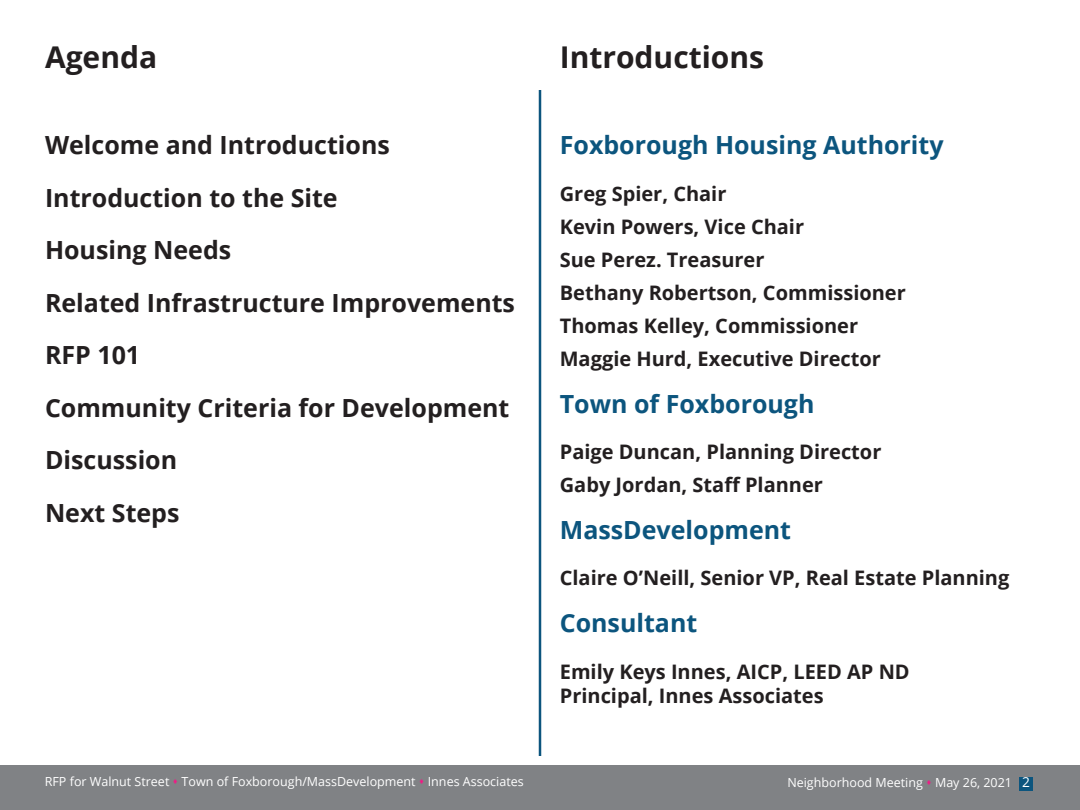
<style>
.page{position:relative;width:1080px;height:810px;background:#fff}
.page>*{position:absolute;margin:0;border:0;box-sizing:border-box;transform-origin:0 0}
.Page_Title{font:700 30px "Open Sans";color:#231f20}
.Header_1{font:700 25px "Open Sans";color:#231f20}
.Header_1-2{font:700 25px "Open Sans";color:#0c557e}
.Header_2{font:700 20px "Open Sans";color:#231f20}
.t1{font:12.5px "Open Sans";color:#fff}
.s1{color:#ed1d85}
.s2{font-size:13.75px}
</style>
<div class="page">
<hr style="left:539px;top:90px;width:2px;height:666px;background:#0c557e">
<div style="left:0;top:765px;width:1080px;height:45px;background:#808285"></div>
<div style="left:1019px;top:777px;width:14px;height:13px;background:#0c557e"></div>
<p class="Page_Title" style="left:45px;top:36px;width:114px">Agenda</p>
<p class="Header_1" style="left:45px;top:127px;width:346px">Welcome and Introductions</p>
<p class="Header_1" style="left:45px;top:180px;width:294px">Introduction to the Site</p>
<p class="Header_1" style="left:45px;top:232px;width:188px">Housing Needs</p>
<p class="Header_1" style="left:45px;top:285px;width:472px">Related Infrastructure Improvements</p>
<p class="Header_1" style="left:45px;top:337px;width:97px">RFP 101</p>
<p class="Header_1" style="left:45px;top:390px;width:466px">Community Criteria for Development</p>
<p class="Header_1" style="left:45px;top:442px;width:134px">Discussion</p>
<p class="Header_1" style="left:45px;top:495px;width:136px">Next Steps</p>
<p class="Page_Title" style="left:560px;top:36px;width:206px">Introductions</p>
<p class="Header_1-2" style="left:560px;top:127px;width:385px">Foxborough Housing Authority</p>
<p class="Header_2" style="left:560px;top:179px;width:168px">Greg Spier, Chair</p>
<p class="Header_2" style="left:560px;top:212px;width:246px">Kevin Powers, Vice Chair</p>
<p class="Header_2" style="left:560px;top:245px;width:206px">Sue Perez. Treasurer</p>
<p class="Header_2" style="left:560px;top:278px;width:348px">Bethany Robertson, Commissioner</p>
<p class="Header_2" style="left:560px;top:311px;width:300px">Thomas Kelley, Commissioner</p>
<p class="Header_2" style="left:560px;top:344px;width:323px">Maggie Hurd, Executive Director</p>
<p class="Header_1-2" style="left:560px;top:386px;width:256px">Town of Foxborough</p>
<p class="Header_2" style="left:560px;top:438px;width:323px">Paige Duncan, Planning Director</p>
<p class="Header_2" style="left:560px;top:471px;width:265px">Gaby Jordan, Staff Planner</p>
<p class="Header_1-2" style="left:560px;top:512px;width:233px">MassDevelopment</p>
<p class="Header_2" style="left:560px;top:564px;width:451px">Claire O’Neill, Senior VP, Real Estate Planning</p>
<p class="Header_1-2" style="left:560px;top:606px;width:139px">Consultant</p>
<p class="Header_2" style="left:560px;top:657px;width:351px">Emily Keys Innes, AICP, LEED AP ND</p>
<p class="Header_2" style="left:560px;top:681px;width:265px">Principal, Innes Associates</p>
<p class="t1" style="left:45px;top:773px;width:480px">RFP for Walnut Street <span class="s1">▲</span> Town of Foxborough/MassDevelopment <span class="s1">▲</span> Innes Associates</p>
<p class="t1" style="left:787px;top:773px;width:244px">Neighborhood Meeting <span class="s1">▲</span> May 26, 2021 <span class="s2">2</span></p>
</div>
